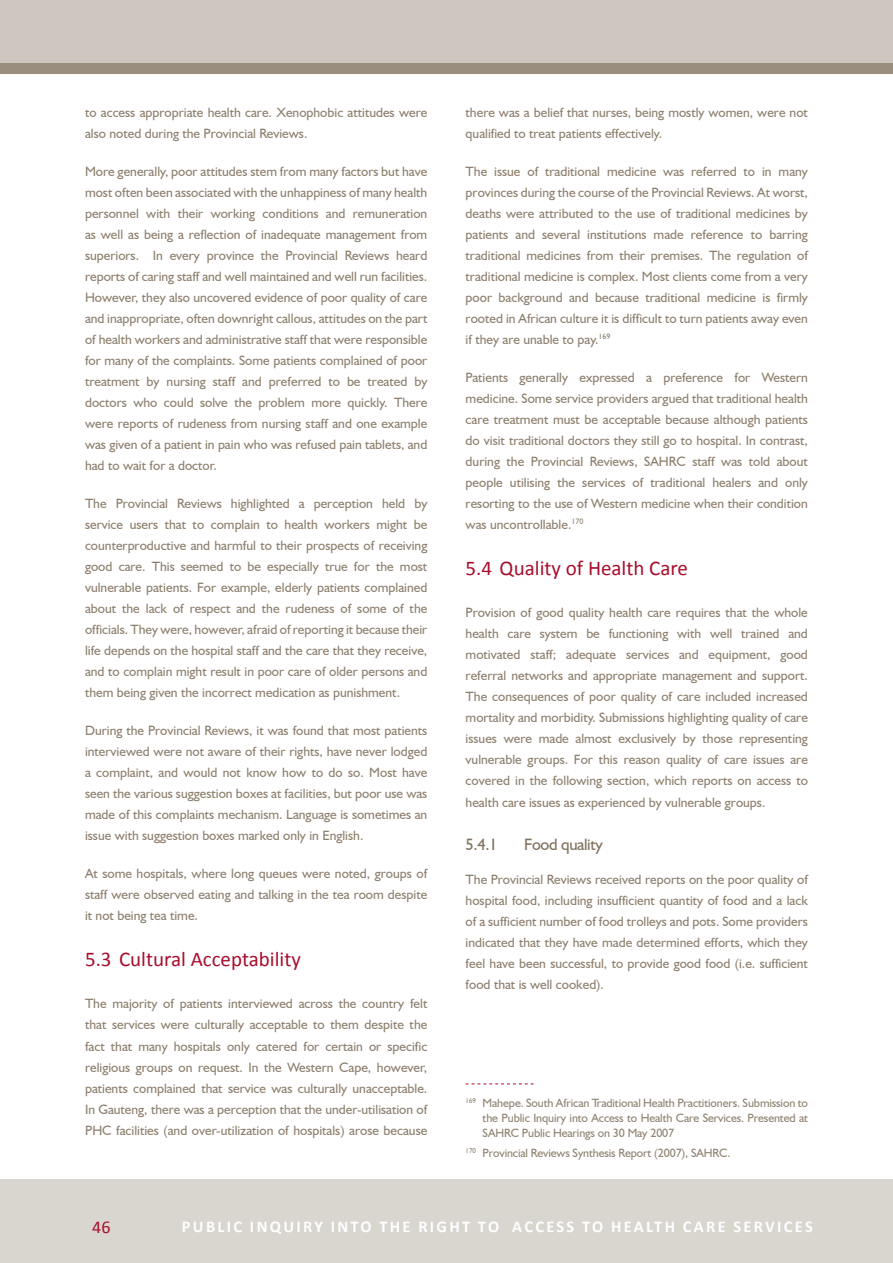
<style>
.page{position:relative;width:893px;height:1263px;background:#fff}
.page>*{position:absolute;margin:0;border:0;box-sizing:border-box;transform-origin:0 0}
.t1{font:21px "Calibri";color:#a80e2c}
.t2{font:18px "Calibri";color:#a80e2c}
.t3{font:700 16.5px "Calibri";letter-spacing:.14em;color:#fff}
.t4{font:16.5px "Humanist 521 BT";letter-spacing:-.02em;color:#81725e}
.t5{font:13.5px/21px "Humanist 521 BT";color:#8e806e;text-align:justify}
.t6{font:12px/15px "Humanist 521 BT";letter-spacing:-.01em;color:#908371;text-align:justify}
</style>
<div class="page">
<div style="left:0;top:1179px;width:893px;height:84px;background:#d9d5cf"></div>
<div style="left:0;top:0;width:893px;height:73px;background:#9a8e7e"></div>
<div style="left:0;top:0;width:893px;height:62px;background:#cdc7bf"></div>
<svg style="left:466px;top:1083px;width:68px;height:1px"></svg>
<p class="t5" style="left:85px;top:101px;width:344px">to access appropriate health care. Xenophobic attitudes were also noted during the Provincial Reviews.</p>
<p class="t5" style="left:85px;top:160px;width:344px">More generally, poor attitudes stem from many factors but have most often been associated with the unhappiness of many health personnel with their working conditions and remuneration as well as being a reflection of inadequate management from superiors. In every province the Provincial Reviews heard reports of caring staff and well maintained and well run facilities.<br>However, they also uncovered evidence of poor quality of care and inappropriate, often downright callous, attitudes on the part of health workers and administrative staff that were responsible for many of the complaints. Some patients complained of poor treatment by nursing staff and preferred to be treated by doctors who could solve the problem more quickly. There were reports of rudeness from nursing staff and one example was given of a patient in pain who was refused pain tablets, and had to wait for a doctor.</p>
<p class="t5" style="left:85px;top:492px;width:344px">The Provincial Reviews highlighted a perception held by service users that to complain to health workers might be counterproductive and harmful to their prospects of receiving good care. This seemed to be especially true for the most vulnerable patients. For example, elderly patients complained about the lack of respect and the rudeness of some of the officials. They were, however, afraid of reporting it because their life depends on the hospital staff and the care that they receive, and to complain might result in poor care of older persons and them being given the incorrect medication as punishment.</p>
<p class="t5" style="left:85px;top:719px;width:344px">During the Provincial Reviews, it was found that most patients interviewed were not aware of their rights, have never lodged a complaint, and would not know how to do so. Most have seen the various suggestion boxes at facilities, but poor use was made of this complaints mechanism. Language is sometimes an issue with suggestion boxes marked only in English.</p>
<p class="t5" style="left:85px;top:862px;width:344px">At some hospitals, where long queues were noted, groups of staff were observed eating and talking in the tea room despite it not being tea time.</p>
<h1 class="t1" style="left:85px;top:946px;width:217px">5.3 Cultural Acceptability</h1>
<p class="t5" style="left:85px;top:993px;width:344px">The majority of patients interviewed across the country felt that services were culturally acceptable to them despite the fact that many hospitals only catered for certain or specific religious groups on request. In the Western Cape, however, patients complained that service was culturally unacceptable.<br>In Gauteng, there was a perception that the under-utilisation of PHC facilities (and over-utilization of hospitals) arose because</p>
<p class="t5" style="left:466px;top:101px;width:344px">there was a belief that nurses, being mostly women, were not qualified to treat patients effectively.</p>
<p class="t5" style="left:466px;top:160px;width:344px">The issue of traditional medicine was referred to in many provinces during the course of the Provincial Reviews. At worst, deaths were attributed to the use of traditional medicines by patients and several institutions made reference to barring traditional medicines from their premises. The regulation of traditional medicine is complex. Most clients come from a very poor background and because traditional medicine is firmly rooted in African culture it is difficult to turn patients away even if they are unable to pay.<sup>169</sup></p>
<p class="t5" style="left:466px;top:366px;width:344px">Patients generally expressed a preference for Western medicine. Some service providers argued that traditional health care treatment must be acceptable because although patients do visit traditional doctors they still go to hospital. In contrast, during the Provincial Reviews, SAHRC staff was told about people utilising the services of traditional healers and only resorting to the use of Western medicine when their condition was uncontrollable.<sup>170</sup></p>
<h1 class="t1" style="left:466px;top:555px;width:224px">5.4 Quality of Health Care</h1>
<p class="t5" style="left:466px;top:602px;width:344px">Provision of good quality health care requires that the whole health care system be functioning with well trained and motivated staff; adequate services and equipment, good referral networks and appropriate management and support.<br>The consequences of poor quality of care included increased mortality and morbidity. Submissions highlighting quality of care issues were made almost exclusively by those representing vulnerable groups. For this reason quality of care issues are covered in the following section, which reports on access to health care issues as experienced by vulnerable groups.</p>
<p class="t4" style="left:466px;top:834px;width:33px">5.4.1</p>
<p class="t4" style="left:524px;top:834px;width:80px">Food quality</p>
<p class="t5" style="left:466px;top:868px;width:344px">The Provincial Reviews received reports on the poor quality of hospital food, including insufficient quantity of food and a lack of a sufficient number of food trolleys and pots. Some providers indicated that they have made determined efforts, which they feel have been successful, to provide good food (i.e. sufficient food that is well cooked).</p>
<p class="t6" style="left:483px;top:1095px;width:327px;text-indent:-17px"><sup>169</sup> Mahepe. South African Traditional Health Practitioners. Submission to the Public Inquiry into Access to Health Care Services. Presented at SAHRC Public Hearings on 30 May 2007</p>
<p class="t6" style="left:466px;top:1145px;width:266px"><sup>170</sup> Provincial Reviews Synthesis Report (2007), SAHRC.</p>
<h2 class="t2" style="left:92px;top:1216px;width:20px">46</h2>
<p class="t3" style="left:182px;top:1216px;width:633px">PUBLIC INQUIRY INTO THE RIGHT TO ACCESS TO HEALTH CARE SERVICES</p>
</div>
